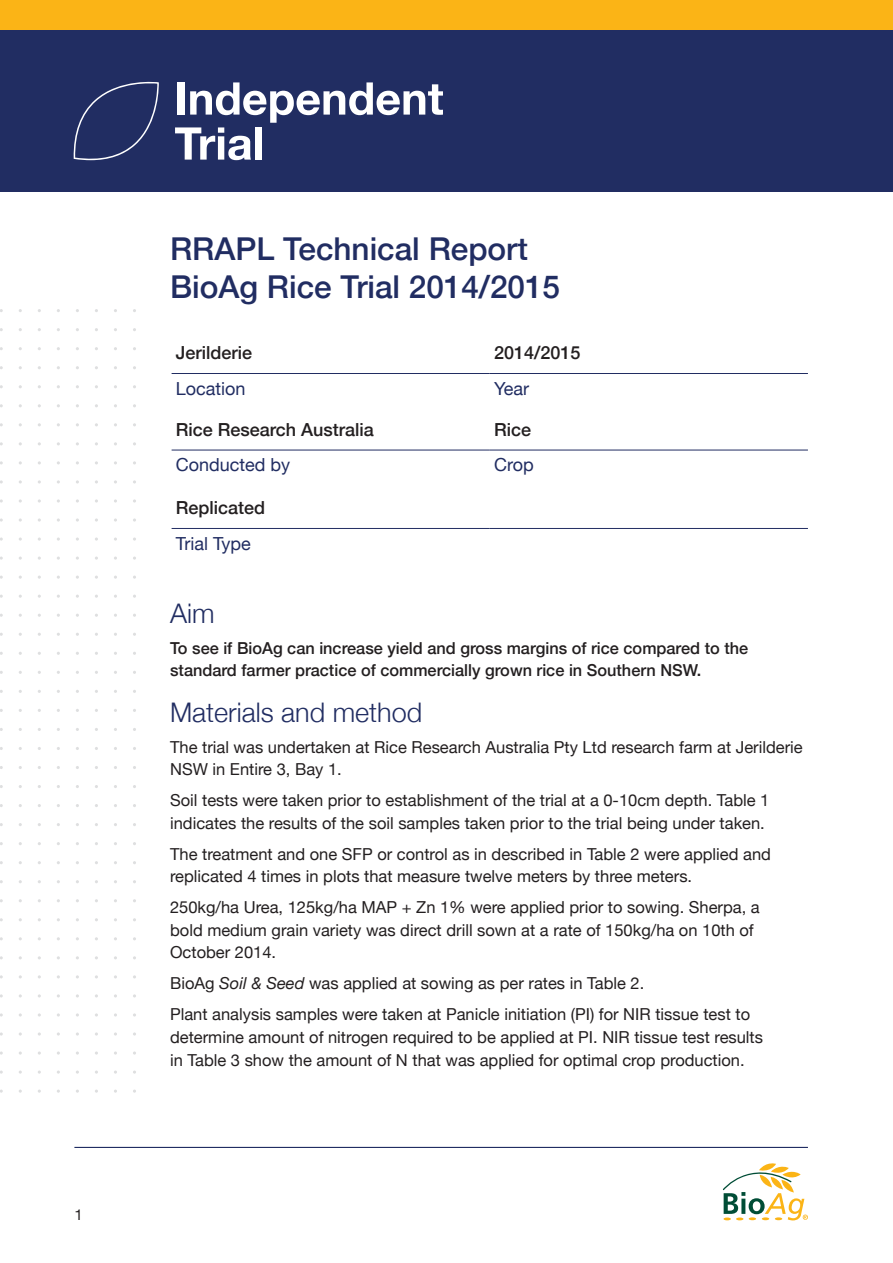
<style>
.page{position:relative;width:893px;height:1263px;background:#fff}
.page>*{position:absolute;margin:0;border:0;box-sizing:border-box;transform-origin:0 0}
.t1{font:500 31.5px/37.8px "Helvetica Neue";color:#212d62}
.t2{font:300 27px "Helvetica Neue";color:#212d62}
.t3{font:500 18px "Helvetica Neue";color:#231f20}
.t4{font:18px "Helvetica Neue";color:#212d62}
.t5{font:16.5px/22.5px "Helvetica Neue";color:#231f20}
.t6{font:500 16.5px/22.5px "Helvetica Neue";color:#231f20}
.t7{font:15px "Helvetica Neue";color:#231f20}
.s1{font-style:italic}
</style>
<div class="page">
<div style="left:0;top:0;width:893px;height:30px;background:#fbb416"></div>
<hr style="left:74px;top:1147px;width:734px;height:1px;background:#212d62">
<svg style="left:723px;top:1163px;width:85px;height:57px"></svg>
<div style="left:0;top:30px;width:893px;height:161px;background:#212d62"></div>
<hr style="left:172px;top:373px;width:318px;height:1px;background:#212d62">
<hr style="left:490px;top:373px;width:318px;height:1px;background:#212d62">
<hr style="left:172px;top:450px;width:318px;height:1px;background:#212d62">
<hr style="left:490px;top:450px;width:318px;height:1px;background:#212d62">
<hr style="left:172px;top:528px;width:318px;height:1px;background:#212d62">
<hr style="left:490px;top:528px;width:318px;height:1px;background:#212d62">
<svg style="left:73px;top:81px;width:86px;height:80px"></svg>
<svg style="left:175px;top:82px;width:268px;height:78px"></svg>
<div style="left:255px;top:127px;width:7px;height:33px;background:#fff"></div>
<p class="t7" style="left:74px;top:1204px;width:10px">1</p>
<h1 class="t1" style="left:170px;top:227px;width:391px">RRAPL Technical Report<br>BioAg Rice Trial 2014/2015</h1>
<p class="t3" style="left:176px;top:338px;width:78px">Jerilderie</p>
<p class="t3" style="left:494px;top:338px;width:88px">2014/2015</p>
<p class="t4" style="left:176px;top:375px;width:71px">Location</p>
<p class="t4" style="left:494px;top:375px;width:36px">Year</p>
<p class="t3" style="left:176px;top:415px;width:200px">Rice Research Australia</p>
<p class="t3" style="left:494px;top:415px;width:39px">Rice</p>
<p class="t4" style="left:176px;top:452px;width:116px">Conducted by</p>
<p class="t4" style="left:494px;top:452px;width:41px">Crop</p>
<p class="t3" style="left:176px;top:493px;width:91px">Replicated</p>
<p class="t4" style="left:176px;top:530px;width:77px">Trial Type</p>
<h2 class="t2" style="left:170px;top:591px;width:46px">Aim</h2>
<p class="t6" style="left:170px;top:635px;width:580px">To see if BioAg can increase yield and gross margins of rice compared to the standard farmer practice of commercially grown rice in Southern NSW.</p>
<h2 class="t2" style="left:170px;top:690px;width:254px">Materials and method</h2>
<p class="t5" style="left:170px;top:737px;width:634px">The trial was undertaken at Rice Research Australia Pty Ltd research farm at Jerilderie<br>NSW in Entire 3, Bay 1.</p>
<p class="t5" style="left:170px;top:790px;width:601px">Soil tests were taken prior to establishment of the trial at a 0-10cm depth. Table 1 indicates the results of the soil samples taken prior to the trial being under taken.</p>
<p class="t5" style="left:170px;top:844px;width:602px">The treatment and one SFP or control as in described in Table 2 were applied and replicated 4 times in plots that measure twelve meters by three meters.</p>
<p class="t5" style="left:170px;top:897px;width:591px">250kg/ha Urea, 125kg/ha MAP + Zn 1% were applied prior to sowing. Sherpa, a bold medium grain variety was direct drill sown at a rate of 150kg/ha on 10th of<br>October 2014.</p>
<p class="t5" style="left:170px;top:969px;width:581px;line-height:31px">BioAg <span class="s1">Soil &amp; Seed</span> was applied at sowing as per rates in Table 2.<br>Plant analysis samples were taken at Panicle initiation (PI) for NIR tissue test to</p>
<p class="t5" style="left:170px;top:1027px;width:594px">determine amount of nitrogen required to be applied at PI. NIR tissue test results in Table 3 show the amount of N that was applied for optimal crop production.</p>
</div>
